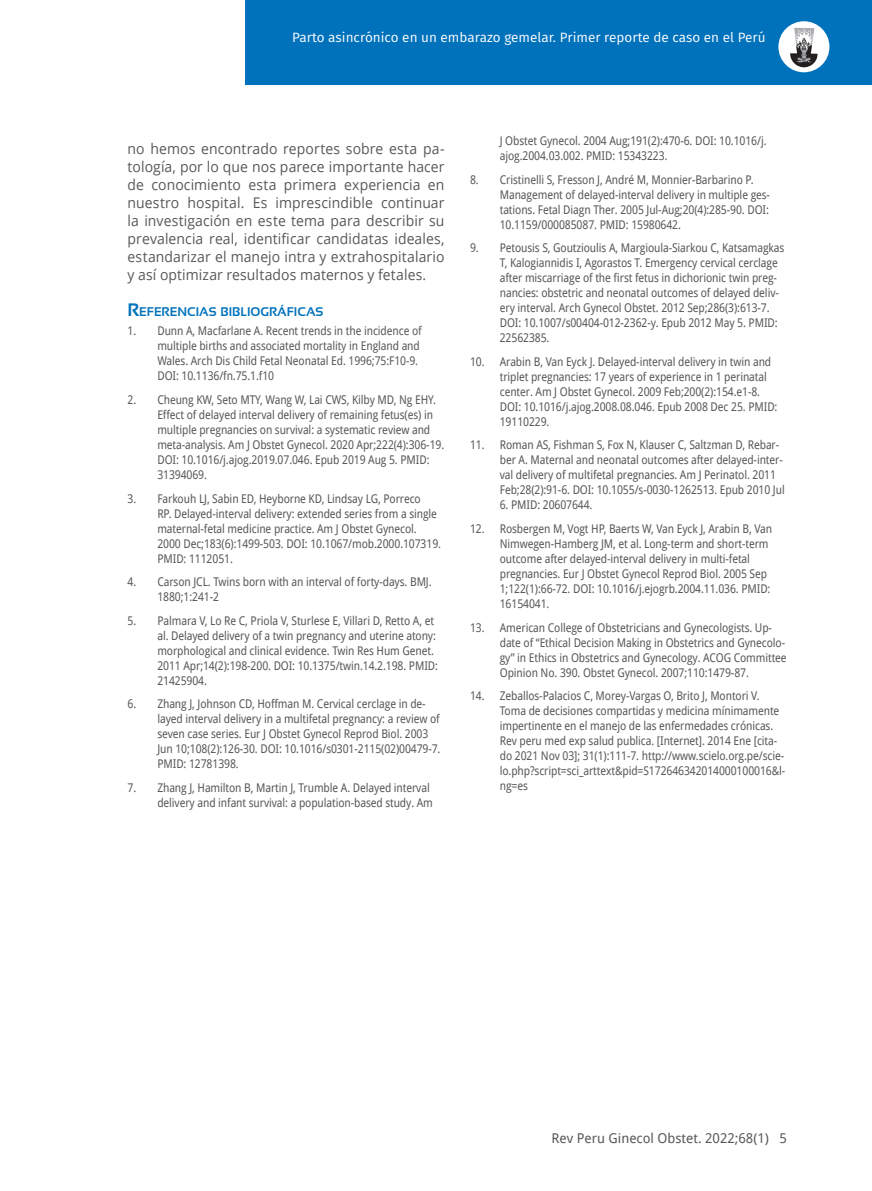
<style>
.page{position:relative;width:872px;height:1191px;background:#fff}
.page>*{position:absolute;margin:0;border:0;box-sizing:border-box;transform-origin:0 0}
.t1{font:14.7px/18px "Open Sans";letter-spacing:.005em;color:#57585a;text-align:justify;scale:.95 1}
.t2{font:13.5px "Fira Sans";color:#fff}
.t3{font:13.5px "Droid Sans";color:#57585a}
.t4{font:700 12.6px "Sansation";color:#0072bc}
.t5{font:12px/15px "Droid Sans";letter-spacing:-.01em;color:#57585a;scale:.9 1}
.s1{font-size:18px}
</style>
<div class="page">
<div style="left:246px;top:0;width:626px;height:85px;background:#0072bc"></div>
<div style="left:778px;top:21px;width:51px;height:51px;background:#fff;border-radius:50%"></div>
<svg style="left:790px;top:28px;width:28px;height:40px"></svg>
<p class="t2" style="left:292px;top:28px;width:475px">Parto asincrónico en un embarazo gemelar. Primer reporte de caso en el Perú</p>
<p class="t1" style="left:128px;top:139px;width:335px">no hemos encontrado reportes sobre esta pa&shy;tología, por lo que nos parece importante hacer de conocimiento esta primera experiencia en nuestro hospital. Es imprescindible continuar la investigación en este tema para describir su prevalencia real, identificar candidatas ideales, estandarizar el manejo intra y extrahospitalario y así optimizar resultados maternos y fetales.</p>
<p class="t4" style="left:128px;top:305px;width:197px"><span class="s1">R</span>EFERENCIAS BIBLIOGRÁFICAS</p>
<p class="t5" style="left:157px;top:323px;width:295px;text-indent:-30px">1. Dunn A, Macfarlane A. Recent trends in the incidence of multiple births and associated mortality in England and Wales. Arch Dis Child Fetal Neonatal Ed. 1996;75:F10-9.<br>DOI: 10.1136/fn.75.1.f10</p>
<p class="t5" style="left:157px;top:392px;width:320px;text-indent:-30px">2. Cheung KW, Seto MTY, Wang W, Lai CWS, Kilby MD, Ng EHY.<br>Effect of delayed interval delivery of remaining fetus(es) in multiple pregnancies on survival: a systematic review and meta-analysis. Am J Obstet Gynecol. 2020 Apr;222(4):306-19.<br>DOI: 10.1016/j.ajog.2019.07.046. Epub 2019 Aug 5. PMID:<br>31394069.</p>
<p class="t5" style="left:157px;top:490px;width:317px;text-indent:-30px">3. Farkouh LJ, Sabin ED, Heyborne KD, Lindsay LG, Porreco<br>RP. Delayed-interval delivery: extended series from a single maternal-fetal medicine practice. Am J Obstet Gynecol.<br>2000 Dec;183(6):1499-503. DOI: 10.1067/mob.2000.107319.<br>PMID: 1112051.</p>
<p class="t5" style="left:157px;top:574px;width:306px;text-indent:-30px">4. Carson JCL. Twins born with an interval of forty-days. BMJ.<br>1880;1:241-2</p>
<p class="t5" style="left:157px;top:612px;width:313px;text-indent:-30px">5. Palmara V, Lo Re C, Priola V, Sturlese E, Villari D, Retto A, et al. Delayed delivery of a twin pregnancy and uterine atony: morphological and clinical evidence. Twin Res Hum Genet.<br>2011 Apr;14(2):198-200. DOI: 10.1375/twin.14.2.198. PMID:<br>21425904.</p>
<p class="t5" style="left:157px;top:696px;width:316px;text-indent:-30px">6. Zhang J, Johnson CD, Hoffman M. Cervical cerclage in de&shy;layed interval delivery in a multifetal pregnancy: a review of seven case series. Eur J Obstet Gynecol Reprod Biol. 2003<br>Jun 10;108(2):126-30. DOI: 10.1016/s0301-2115(02)00479-7.<br>PMID: 12781398.</p>
<p class="t5" style="left:128px;top:779px;width:341px;text-align:right">7. Zhang J, Hamilton B, Martin J, Trumble A. Delayed interval delivery and infant survival: a population-based study. Am</p>
<p class="t5" style="left:500px;top:133px;width:298px">J Obstet Gynecol. 2004 Aug;191(2):470-6. DOI: 10.1016/j. ajog.2004.03.002. PMID: 15343223.</p>
<p class="t5" style="left:500px;top:172px;width:302px;text-indent:-30px">8. Cristinelli S, Fresson J, André M, Monnier-Barbarino P.<br>Management of delayed-interval delivery in multiple ges&shy;tations. Fetal Diagn Ther. 2005 Jul-Aug;20(4):285-90. DOI:<br>10.1159/000085087. PMID: 15980642.</p>
<p class="t5" style="left:500px;top:240px;width:318px;text-indent:-30px">9. Petousis S, Goutzioulis A, Margioula-Siarkou C, Katsamagkas T, Kalogiannidis I, Agorastos T. Emergency cervical cerclage after miscarriage of the first fetus in dichorionic twin preg&shy;nancies: obstetric and neonatal outcomes of delayed deliv&shy;ery interval. Arch Gynecol Obstet. 2012 Sep;286(3):613-7.<br>DOI: 10.1007/s00404-012-2362-y. Epub 2012 May 5. PMID:<br>22562385.</p>
<p class="t5" style="left:500px;top:354px;width:310px;text-indent:-30px">10. Arabin B, Van Eyck J. Delayed-interval delivery in twin and triplet pregnancies: 17 years of experience in 1 perinatal center. Am J Obstet Gynecol. 2009 Feb;200(2):154.e1-8.<br>DOI: 10.1016/j.ajog.2008.08.046. Epub 2008 Dec 25. PMID:<br>19110229.</p>
<p class="t5" style="left:500px;top:437px;width:318px;text-indent:-30px">11. Roman AS, Fishman S, Fox N, Klauser C, Saltzman D, Rebar&shy;ber A. Maternal and neonatal outcomes after delayed-inter&shy;val delivery of multifetal pregnancies. Am J Perinatol. 2011<br>Feb;28(2):91-6. DOI: 10.1055/s-0030-1262513. Epub 2010 Jul</p>
<p class="t5" style="left:500px;top:497px;width:104px">6. PMID: 20607644.</p>
<p class="t5" style="left:500px;top:521px;width:304px;text-indent:-30px">12. Rosbergen M, Vogt HP, Baerts W, Van Eyck J, Arabin B, Van Nimwegen-Hamberg JM, et al. Long-term and short-term outcome after delayed-interval delivery in multi-fetal pregnancies. Eur J Obstet Gynecol Reprod Biol. 2005 Sep 1;122(1):66-72. DOI: 10.1016/j.ejogrb.2004.11.036. PMID:<br>16154041.</p>
<p class="t5" style="left:500px;top:619px;width:320px;text-indent:-30px">13. American College of Obstetricians and Gynecologists. Up&shy;date of “Ethical Decision Making in Obstetrics and Gynecolo&shy;gy” in Ethics in Obstetrics and Gynecology. ACOG Committee Opinion No. 390. Obstet Gynecol. 2007;110:1479-87.</p>
<p class="t5" style="left:500px;top:688px;width:319px;text-indent:-30px">14. Zeballos-Palacios C, Morey-Vargas O, Brito J, Montori V.<br>Toma de decisiones compartidas y medicina mínimamente impertinente en el manejo de las enfermedades crónicas.<br>Rev peru med exp salud publica. [Internet]. 2014 Ene [cita&shy;do 2021 Nov 03]; 31(1):111-7. http://www.scielo.org.pe/scie&shy;lo.php?script=sci_arttext&amp;pid=S172646342014000100016&amp;l&shy;ng=es</p>
<p class="t3" style="left:551px;top:1128px;width:237px">Rev Peru Ginecol Obstet. 2022;68(1) 5</p>
</div>
